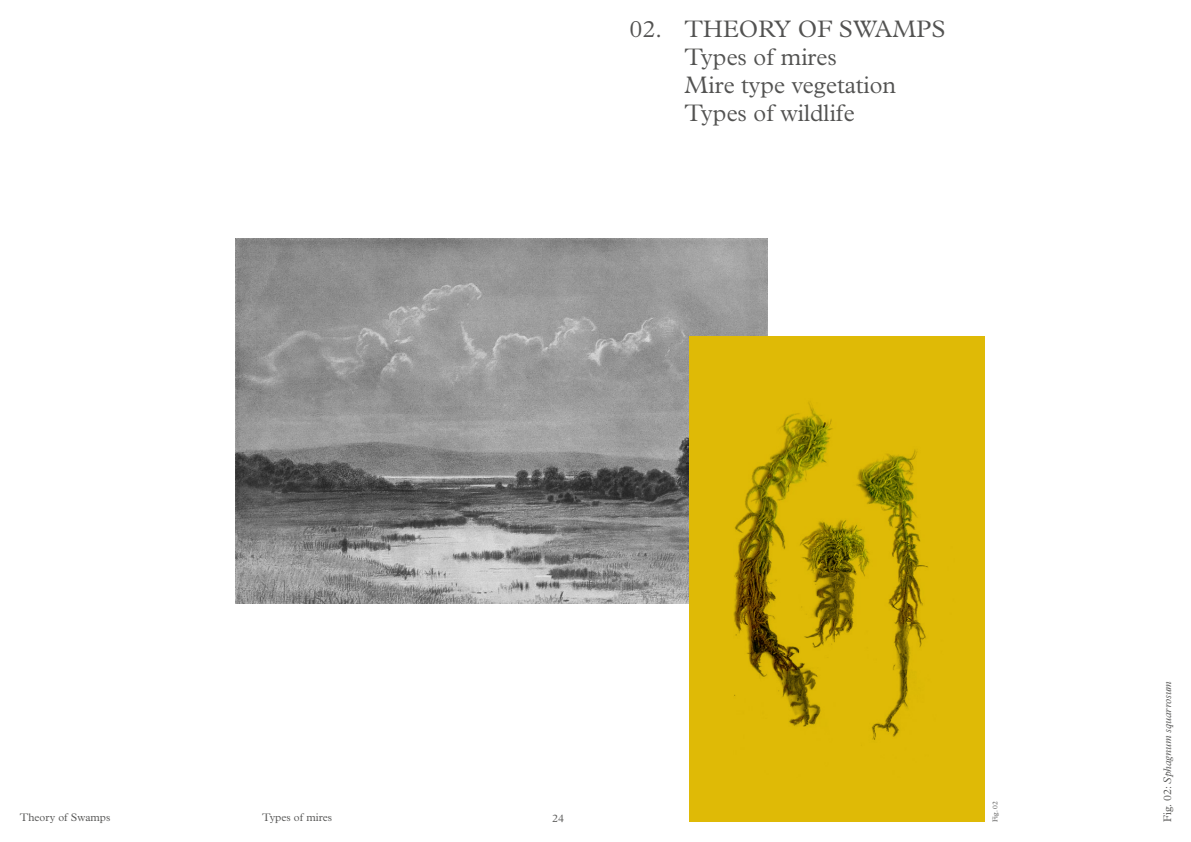
<style>
.page{position:relative;width:1191px;height:842px;background:#fff}
.page>*{position:absolute;margin:0;border:0;box-sizing:border-box;transform-origin:0 0}
.t1{font:300 24px/28px "Plantin MT Pro";color:#525251}
.t2{font:300 11px "Plantin MT Pro";color:#525251}
.t3{font:italic 300 11px "Plantin MT Pro";color:#525251}
.t4{font:300 7px "Plantin MT Pro";color:#525251}
.s1{font-style:normal}
</style>
<div class="page">
<img style="left:235px;top:238px;width:532px;height:366px">
<div style="left:689px;top:337px;width:295px;height:485px;background:#dfba06"></div>
<img style="left:733px;top:402px;width:195px;height:338px">
<p class="t1" style="left:684px;top:15px;width:263px;text-indent:-55px">02. THEORY OF SWAMPS<br>Types of mires<br>Mire type vegetation<br>Types of wildlife</p>
<p class="t2" style="left:20px;top:811px;width:92px">Theory of Swamps</p>
<p class="t2" style="left:262px;top:811px;width:71px">Types of mires</p>
<p class="t2" style="left:552px;top:812px;width:13px">24</p>
<p class="t4" style="left:991px;top:822px;width:22px;rotate:-90deg">Fig. 02</p>
<p class="t3" style="left:1161px;top:822px;width:143px;rotate:-90deg"><span class="s1">Fig. 02:</span> Sphagnum squarrosum</p>
</div>
